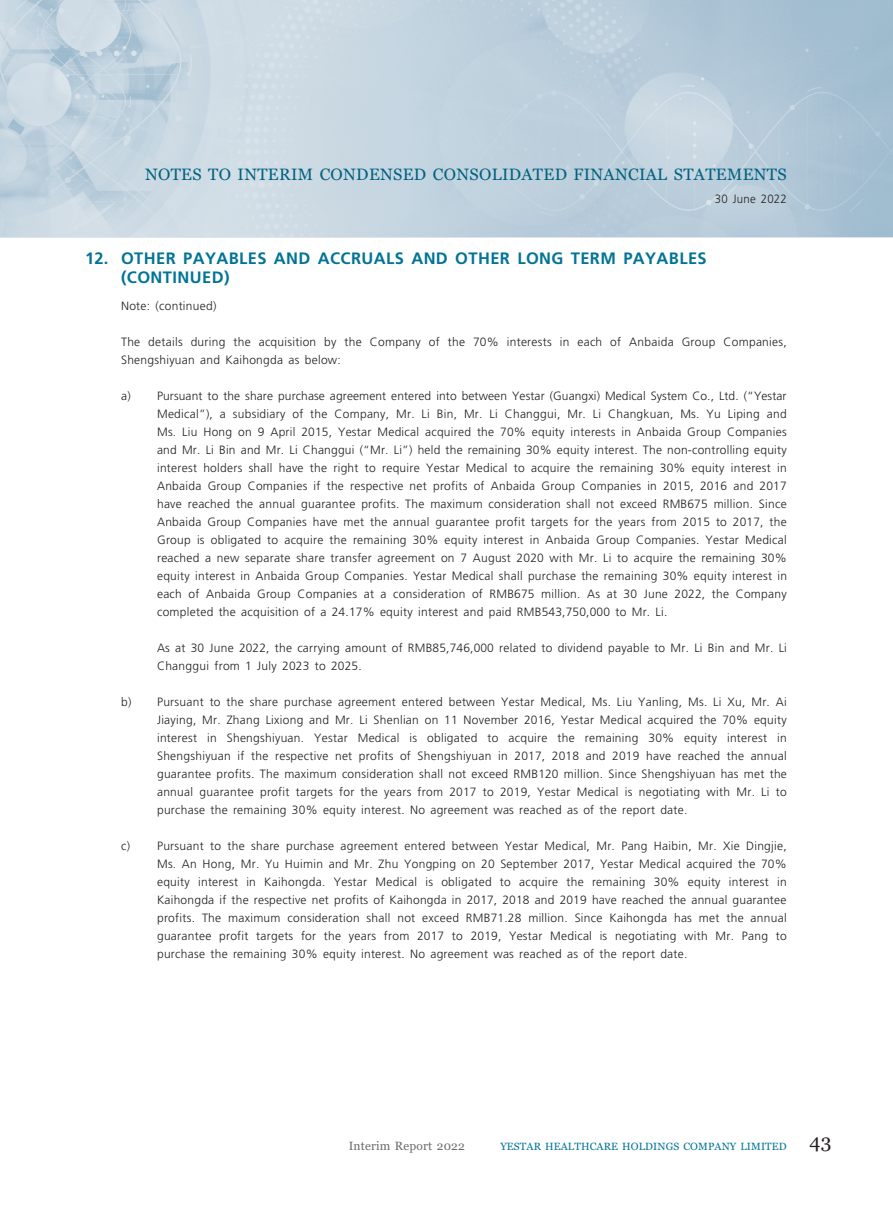
<style>
.page{position:relative;width:893px;height:1212px;background:#fff}
.page>*{position:absolute;margin:0;border:0;box-sizing:border-box;transform-origin:0 0}
._03_H1{font:700 16.5px/19.5px "Frutiger LT Std";letter-spacing:.025em;color:#007497}
.t1{font:16.5px "Georgia";letter-spacing:.02em;color:#006280}
._02_Note_Text{font:300 12px/18px "Frutiger LT Std";letter-spacing:.025em;color:#231f20;text-align:justify}
.t2{font:12px "Georgia";letter-spacing:.01em;color:#6c6d70}
._26___P2__Note{font:300 12px "Frutiger LT Std";letter-spacing:.025em;color:#231f20}
._02_Note_Text-2{font:300 12px "Frutiger LT Std";letter-spacing:.025em;color:#231f20;scale:.95 1}
.t3{font:10.5px "Georgia";letter-spacing:.01em;color:#007497}
.s1{font-size:19.5px;color:#231f20}
</style>
<div class="page">
<img style="left:0;top:0;width:893px;height:237px">
<h1 class="t1" style="left:145px;top:165px;width:643px">NOTES TO INTERIM CONDENSED CONSOLIDATED FINANCIAL STATEMENTS</h1>
<p class="_02_Note_Text-2" style="left:715px;top:192px;width:77px">30 June 2022</p>
<p class="_03_H1" style="left:121px;top:248px;width:587px;text-indent:-36px">12. OTHER PAYABLES AND ACCRUALS AND OTHER LONG TERM PAYABLES (CONTINUED)</p>
<p class="_26___P2__Note" style="left:121px;top:299px;width:97px">Note: (continued)</p>
<p class="_02_Note_Text" style="left:121px;top:333px;width:667px">The details during the acquisition by the Company of the 70% interests in each of Anbaida Group Companies,<br>Shengshiyuan and Kaihongda as below:</p>
<p class="_02_Note_Text" style="left:157px;top:387px;width:631px;text-indent:-36px">a) Pursuant to the share purchase agreement entered into between Yestar (Guangxi) Medical System Co., Ltd. (“Yestar Medical”), a subsidiary of the Company, Mr. Li Bin, Mr. Li Changgui, Mr. Li Changkuan, Ms. Yu Liping and Ms. Liu Hong on 9 April 2015, Yestar Medical acquired the 70% equity interests in Anbaida Group Companies and Mr. Li Bin and Mr. Li Changgui (“Mr. Li”) held the remaining 30% equity interest. The non-controlling equity interest holders shall have the right to require Yestar Medical to acquire the remaining 30% equity interest in Anbaida Group Companies if the respective net profits of Anbaida Group Companies in 2015, 2016 and 2017 have reached the annual guarantee profits. The maximum consideration shall not exceed RMB675 million. Since Anbaida Group Companies have met the annual guarantee profit targets for the years from 2015 to 2017, the Group is obligated to acquire the remaining 30% equity interest in Anbaida Group Companies. Yestar Medical reached a new separate share transfer agreement on 7 August 2020 with Mr. Li to acquire the remaining 30% equity interest in Anbaida Group Companies. Yestar Medical shall purchase the remaining 30% equity interest in each of Anbaida Group Companies at a consideration of RMB675 million. As at 30 June 2022, the Company completed the acquisition of a 24.17% equity interest and paid RMB543,750,000 to Mr. Li.</p>
<p class="_02_Note_Text" style="left:157px;top:639px;width:631px">As at 30 June 2022, the carrying amount of RMB85,746,000 related to dividend payable to Mr. Li Bin and Mr. Li<br>Changgui from 1 July 2023 to 2025.</p>
<p class="_02_Note_Text" style="left:157px;top:693px;width:631px;text-indent:-36px">b) Pursuant to the share purchase agreement entered between Yestar Medical, Ms. Liu Yanling, Ms. Li Xu, Mr. Ai Jiaying, Mr. Zhang Lixiong and Mr. Li Shenlian on 11 November 2016, Yestar Medical acquired the 70% equity interest in Shengshiyuan. Yestar Medical is obligated to acquire the remaining 30% equity interest in Shengshiyuan if the respective net profits of Shengshiyuan in 2017, 2018 and 2019 have reached the annual guarantee profits. The maximum consideration shall not exceed RMB120 million. Since Shengshiyuan has met the annual guarantee profit targets for the years from 2017 to 2019, Yestar Medical is negotiating with Mr. Li to purchase the remaining 30% equity interest. No agreement was reached as of the report date.</p>
<p class="_02_Note_Text" style="left:157px;top:837px;width:631px;text-indent:-36px">c) Pursuant to the share purchase agreement entered between Yestar Medical, Mr. Pang Haibin, Mr. Xie Dingjie, Ms. An Hong, Mr. Yu Huimin and Mr. Zhu Yongping on 20 September 2017, Yestar Medical acquired the 70% equity interest in Kaihongda. Yestar Medical is obligated to acquire the remaining 30% equity interest in Kaihongda if the respective net profits of Kaihongda in 2017, 2018 and 2019 have reached the annual guarantee profits. The maximum consideration shall not exceed RMB71.28 million. Since Kaihongda has met the annual guarantee profit targets for the years from 2017 to 2019, Yestar Medical is negotiating with Mr. Pang to purchase the remaining 30% equity interest. No agreement was reached as of the report date.</p>
<p class="t2" style="left:349px;top:1138px;width:118px">Interim Report 2022</p>
<p class="t3" style="left:500px;top:1139px;width:333px">YESTAR HEALTHCARE HOLDINGS COMPANY LIMITED <span class="s1">43</span></p>
</div>
